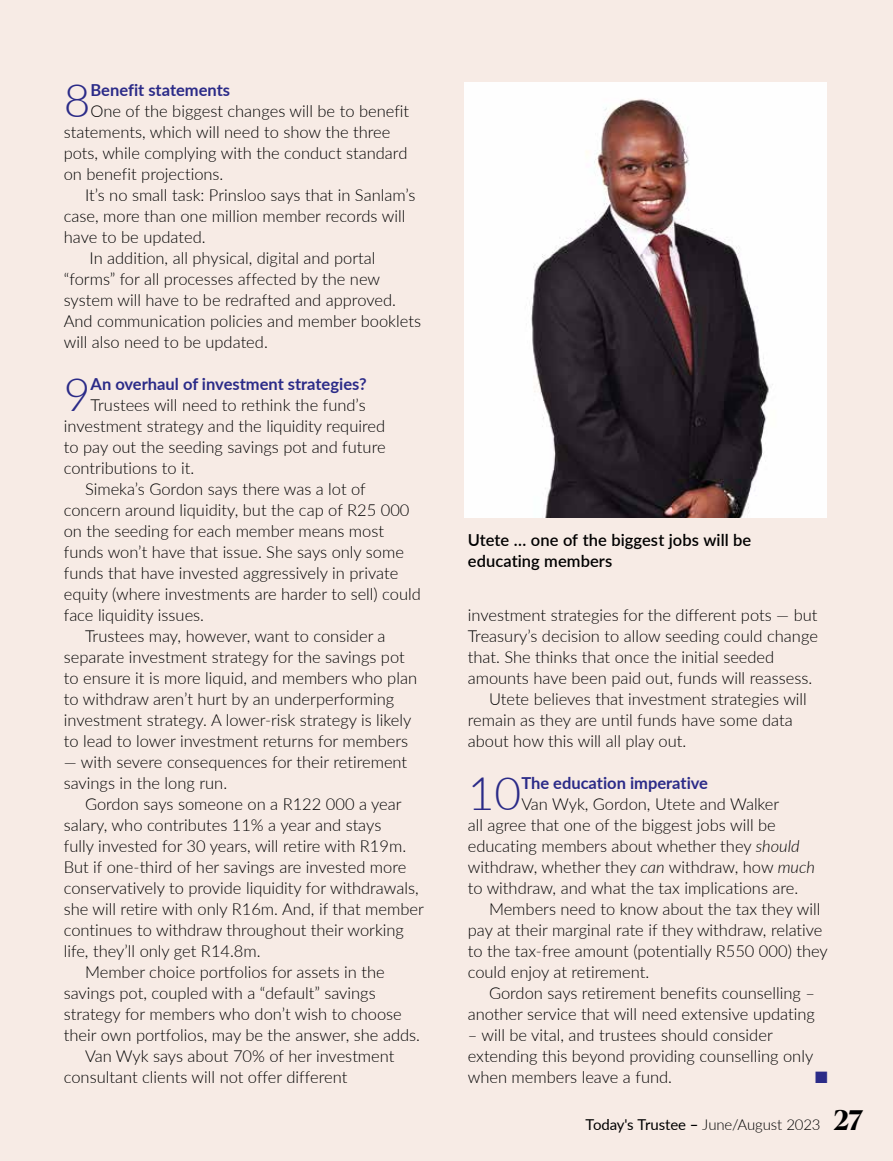
<style>
.page{position:relative;width:893px;height:1161px;background:#f7ebe5}
.page>*{position:absolute;margin:0;border:0;box-sizing:border-box;transform-origin:0 0}
.t1{font:300 46.2px "Lato";color:#2b2b88}
.t2{font:300 16.5px/21px "Lato";color:#000}
.t3{font:700 16.5px "Lato";color:#2b2b88}
.t4{font:600 16.5px/21px "Lato";letter-spacing:.005em;color:#000}
.t5{font:16.5px "Zapf Dingbats ITC";color:#2b2b88}
.t6{font:300 15px "Lato";letter-spacing:-.01em;color:#000}
.s1{font-style:italic}
.s2{font-weight:400}
.s3{font-weight:500}
.s4{font-family:"Canela Deck";font-weight:700;font-size:27px}
</style>
<div class="page">
<img style="left:465px;top:83px;width:361px;height:434px">
<h1 class="t1" style="left:64px;top:68px;width:28px">8</h1>
<p class="t3" style="left:91px;top:78px;width:141px">Benefit statements</p>
<p class="t2" style="left:64px;top:100px;width:347px;text-indent:27px">One of the biggest changes will be to benefit statements, which will need to show the three pots, while complying with the conduct standard on benefit projections.</p>
<p class="t2" style="left:85px;top:184px;width:332px">It’s no small task: Prinsloo says that in Sanlam’s</p>
<p class="t2" style="left:64px;top:205px;width:343px">case, more than one million member records will</p>
<p class="t2" style="left:64px;top:226px;width:143px">have to be updated.</p>
<p class="t2" style="left:90px;top:247px;width:287px">In addition, all physical, digital and portal</p>
<p class="t2" style="left:64px;top:268px;width:318px">“forms” for all processes affected by the new</p>
<p class="t2" style="left:64px;top:289px;width:334px">system will have to be redrafted and approved.</p>
<p class="t2" style="left:64px;top:310px;width:359px">And communication policies and member booklets</p>
<p class="t2" style="left:64px;top:331px;width:206px">will also need to be updated.</p>
<h1 class="t1" style="left:64px;top:362px;width:28px">9</h1>
<p class="t3" style="left:91px;top:372px;width:278px">An overhaul of investment strategies?</p>
<p class="t2" style="left:64px;top:394px;width:323px;text-indent:27px">Trustees will need to rethink the fund’s investment strategy and the liquidity required to pay out the seeding savings pot and future contributions to it.</p>
<p class="t2" style="left:85px;top:478px;width:282px">Simeka’s Gordon says there was a lot of</p>
<p class="t2" style="left:64px;top:499px;width:347px">concern around liquidity, but the cap of R25 000</p>
<p class="t2" style="left:64px;top:520px;width:322px">on the seeding for each member means most</p>
<p class="t2" style="left:64px;top:541px;width:342px">funds won’t have that issue. She says only some</p>
<p class="t2" style="left:64px;top:562px;width:336px">funds that have invested aggressively in private</p>
<p class="t2" style="left:64px;top:583px;width:359px">equity (where investments are harder to sell) could</p>
<p class="t2" style="left:64px;top:604px;width:142px">face liquidity issues.</p>
<p class="t2" style="left:85px;top:625px;width:302px">Trustees may, however, want to consider a</p>
<p class="t2" style="left:64px;top:646px;width:342px">separate investment strategy for the savings pot</p>
<p class="t2" style="left:64px;top:667px;width:355px">to ensure it is more liquid, and members who plan</p>
<p class="t2" style="left:64px;top:688px;width:332px">to withdraw aren’t hurt by an underperforming</p>
<p class="t2" style="left:64px;top:709px;width:349px">investment strategy. A lower-risk strategy is likely</p>
<p class="t2" style="left:64px;top:730px;width:346px">to lead to lower investment returns for members</p>
<p class="t2" style="left:64px;top:751px;width:345px">— with severe consequences for their retirement savings in the long run.</p>
<p class="t2" style="left:85px;top:793px;width:318px">Gordon says someone on a R122 000 a year</p>
<p class="t2" style="left:64px;top:814px;width:319px">salary, who contributes 11% a year and stays</p>
<p class="t2" style="left:64px;top:835px;width:344px">fully invested for 30 years, will retire with R19m.</p>
<p class="t2" style="left:64px;top:856px;width:344px">But if one-third of her savings are invested more</p>
<p class="t2" style="left:64px;top:877px;width:356px">conservatively to provide liquidity for withdrawals,</p>
<p class="t2" style="left:64px;top:898px;width:362px">she will retire with only R16m. And, if that member</p>
<p class="t2" style="left:64px;top:919px;width:342px">continues to withdraw throughout their working</p>
<p class="t2" style="left:64px;top:940px;width:198px">life, they’ll only get R14.8m.</p>
<p class="t2" style="left:85px;top:961px;width:301px">Member choice portfolios for assets in the</p>
<p class="t2" style="left:64px;top:982px;width:313px">savings pot, coupled with a “default” savings</p>
<p class="t2" style="left:64px;top:1003px;width:340px">strategy for members who don’t wish to choose</p>
<p class="t2" style="left:64px;top:1024px;width:358px">their own portfolios, may be the answer, she adds.</p>
<p class="t2" style="left:85px;top:1045px;width:311px">Van Wyk says about 70% of her investment</p>
<p class="t2" style="left:64px;top:1066px;width:285px">consultant clients will not offer different</p>
<p class="t4" style="left:468px;top:529px;width:285px">Utete … one of the biggest jobs will be educating members</p>
<p class="t2" style="left:468px;top:604px;width:351px">investment strategies for the different pots — but</p>
<p class="t2" style="left:468px;top:625px;width:352px">Treasury’s decision to allow seeding could change</p>
<p class="t2" style="left:468px;top:646px;width:308px">that. She thinks that once the initial seeded</p>
<p class="t2" style="left:468px;top:667px;width:346px">amounts have been paid out, funds will reassess.</p>
<p class="t2" style="left:489px;top:688px;width:319px">Utete believes that investment strategies will</p>
<p class="t2" style="left:468px;top:709px;width:327px">remain as they are until funds have some data</p>
<p class="t2" style="left:468px;top:730px;width:220px">about how this will all play out.</p>
<h1 class="t1" style="left:468px;top:761px;width:55px">10</h1>
<p class="t3" style="left:521px;top:771px;width:188px">The education imperative</p>
<p class="t2" style="left:468px;top:793px;width:349px;text-indent:54px">Van Wyk, Gordon, Utete and Walker<br>all agree that one of the biggest jobs will be educating members about whether they <span class="s1">should </span>withdraw, whether they <span class="s1">can</span> withdraw, how <span class="s1">much </span>to withdraw, and what the tax implications are.</p>
<p class="t2" style="left:468px;top:898px;width:362px;text-indent:21px">Members need to know about the tax they will pay at their marginal rate if they withdraw, relative to the tax-free amount (potentially R550 000) they could enjoy at retirement.</p>
<p class="t2" style="left:468px;top:982px;width:349px;text-align:right">Gordon says retirement benefits counselling – another service that will need extensive updating</p>
<p class="t2" style="left:468px;top:1024px;width:347px">– will be vital, and trustees should consider extending this beyond providing counselling only when members leave a fund.</p>
<p class="t5" style="left:815px;top:1070px;width:14px">■</p>
<p class="t6" style="left:585px;top:1114px;width:279px"><span class="s2">Today's Trustee</span> <span class="s3">–</span> June/August 2023 <span class="s4">27</span></p>
</div>
